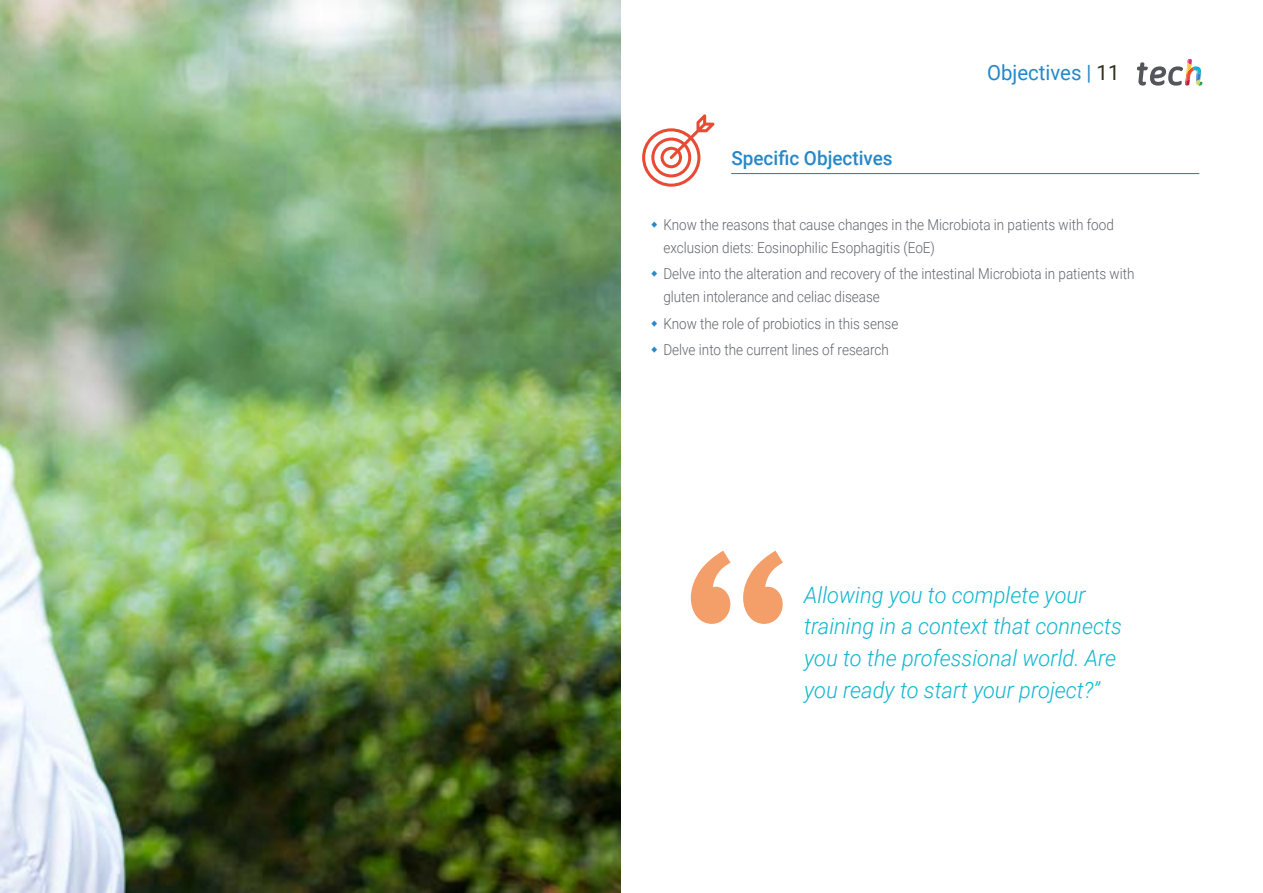
<style>
.page{position:relative;width:1263px;height:893px;background:#fff}
.page>*{position:absolute;margin:0;border:0;box-sizing:border-box;transform-origin:0 0}
.t1{font:italic 300 22.5px/31.5px "Roboto";color:#0fb6cf}
.t2{font:21px "Roboto";color:#2488c9}
.t3{font:500 19.5px "Roboto";color:#2488c9}
.t4{font:300 15px/22.5px "Roboto";color:#61646a;scale:.9 1}
.s1{color:#312e20}
</style>
<div class="page">
<img style="left:0;top:0;width:621px;height:893px">
<svg style="left:1137px;top:59px;width:65px;height:27px"></svg>
<svg style="left:642px;top:114px;width:72px;height:73px"></svg>
<hr style="left:731px;top:173px;width:468px;height:1px;background:#2488c9">
<svg style="left:691px;top:551px;width:92px;height:73px"></svg>
<h3 class="t3" style="left:731px;top:145px;width:163px">Specific Objectives</h3>
<h2 class="t2" style="left:987px;top:57px;width:134px">Objectives | <span class="s1">11</span></h2>
<p class="t4" style="left:663px;top:213px;width:502px">Know the reasons that cause changes in the Microbiota in patients with food exclusion diets: Eosinophilic Esophagitis (EoE)</p>
<p class="t4" style="left:663px;top:262px;width:525px">Delve into the alteration and recovery of the intestinal Microbiota in patients with gluten intolerance and celiac disease</p>
<p class="t4" style="left:663px;top:309px;width:263px;line-height:26.7px">Know the role of probiotics in this sense<br>Delve into the current lines of research</p>
<h1 class="t1" style="left:804px;top:578px;width:319px">Allowing you to complete your training in a context that connects you to the professional world. Are you ready to start your project?”</h1>
</div>
